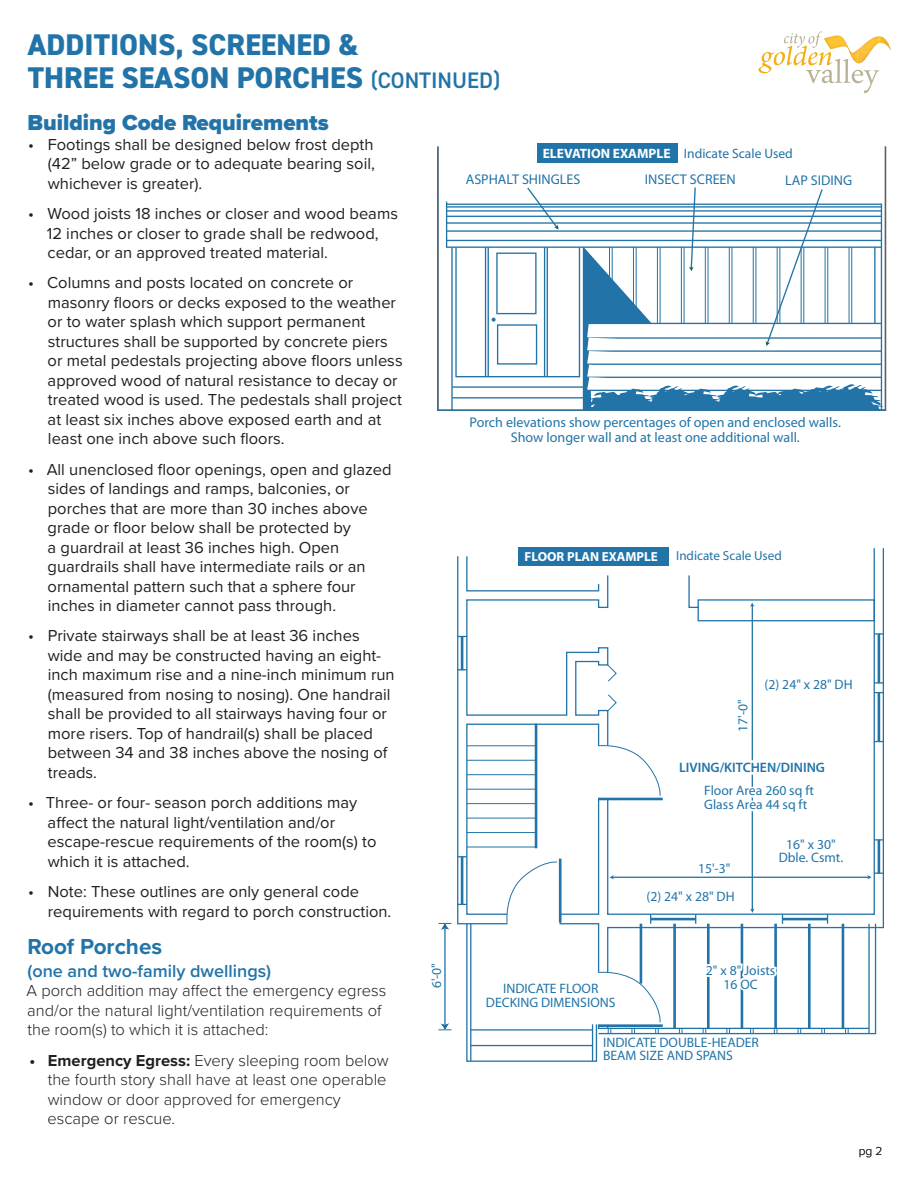
<style>
.page{position:relative;width:918px;height:1188px;background:#fff}
.page>*{position:absolute;margin:0;border:0;box-sizing:border-box;transform-origin:0 0}
.t1{font:800 30px "DIN2014";color:#2274a8}
.t2{font:900 22.5px "Proxima Nova";color:#2274a8}
.t3{font:700 22.5px "Proxima Nova";color:#2274a8}
.t4{font:600 18px "Proxima Nova";color:#2274a8}
.t5{font:16.5px/19.5px "Proxima Nova";color:#231f20}
.Body{font:300 16.5px/19.5px "Proxima Nova";color:#231f20}
.t6{font:14.1px/14.1px "Myriad Pro";color:#2274a8;text-align:center}
.t7{font:13.65px/13.6px "Myriad Pro";color:#2274a8;text-align:center}
.t8{font:600 13.65px "Myriad Pro";color:#2274a8}
.t9{font:13.5px "Myriad Pro";color:#2274a8}
.t10{font:13.2px "Myriad Pro";color:#2274a8}
.t11{font:700 13.2px "Myriad Pro";color:#fff}
.t12{font:300 12px "Proxima Nova";color:#231f20}
.s1{font-weight:600;font-size:22.5px}
.s2{font-weight:700}
.s3{font-weight:700;color:#fff}
</style>
<div class="page">
<svg style="left:758px;top:31px;width:133px;height:62px"></svg>
<hr style="left:446px;top:202px;width:1px;height:46px;background:#2274a8">
<svg style="left:446px;top:203px;width:136px;height:206px"></svg>
<hr style="left:447px;top:206px;width:434px;height:2px;background:#2274a8">
<hr style="left:447px;top:210px;width:434px;height:2px;background:#2274a8">
<hr style="left:447px;top:216px;width:434px;height:1px;background:#2274a8">
<hr style="left:447px;top:222px;width:434px;height:2px;background:#2274a8">
<hr style="left:447px;top:230px;width:434px;height:2px;background:#2274a8">
<hr style="left:447px;top:240px;width:434px;height:1px;background:#2274a8">
<hr style="left:447px;top:246px;width:434px;height:2px;background:#2274a8">
<svg style="left:526px;top:187px;width:33px;height:43px"></svg>
<svg style="left:582px;top:186px;width:304px;height:224px"></svg>
<div style="left:538px;top:144px;width:140px;height:19px;background:#2274a8"></div>
<svg style="left:438px;top:548px;width:446px;height:514px"></svg>
<div style="left:518px;top:547px;width:151px;height:19px;background:#2274a8"></div>
<p class="t1" style="left:28px;top:24px;width:332px">ADDITIONS, SCREENED &amp;</p>
<p class="t1" style="left:28px;top:57px;width:474px">THREE SEASON PORCHES <span class="s1">(CONTINUED)</span></p>
<p class="t2" style="left:28px;top:106px;width:303px">Building Code Requirements</p>
<p class="t5" style="left:48px;top:134px;width:329px;text-align:justify;text-indent:-20px">• Footings shall be designed below frost depth (42” below grade or to adequate bearing soil, whichever is greater).</p>
<p class="t5" style="left:47px;top:203px;width:353px;text-indent:-19px">• Wood joists 18 inches or closer and wood beams<br>12 inches or closer to grade shall be redwood, cedar, or an approved treated material.</p>
<p class="t5" style="left:48px;top:272px;width:357px;text-indent:-19px">• Columns and posts located on concrete or masonry floors or decks exposed to the weather or to water splash which support permanent structures shall be supported by concrete piers or metal pedestals projecting above floors unless approved wood of natural resistance to decay or treated wood is used. The pedestals shall project at least six inches above exposed earth and at least one inch above such floors.</p>
<p class="t5" style="left:48px;top:459px;width:346px;text-indent:-19px">• All unenclosed floor openings, open and glazed sides of landings and ramps, balconies, or porches that are more than 30 inches above grade or floor below shall be protected by<br>a guardrail at least 36 inches high. Open guardrails shall have intermediate rails or an ornamental pattern such that a sphere four inches in diameter cannot pass through.</p>
<p class="t5" style="left:48px;top:626px;width:349px;text-indent:-20px">• Private stairways shall be at least 36 inches wide and may be constructed having an eight&shy;inch maximum rise and a nine-inch minimum run (measured from nosing to nosing). One handrail shall be provided to all stairways having four or more risers. Top of handrail(s) shall be placed between 34 and 38 inches above the nosing of treads.</p>
<p class="t5" style="left:48px;top:792px;width:330px;text-indent:-19px">• Three- or four- season porch additions may affect the natural light/ventilation and/or escape-rescue requirements of the room(s) to which it is attached.</p>
<p class="t5" style="left:48px;top:881px;width:345px;text-indent:-20px">• Note: These outlines are only general code requirements with regard to porch construction.</p>
<p class="t3" style="left:27px;top:930px;width:136px">Roof Porches</p>
<p class="t4" style="left:27px;top:957px;width:245px">(one and two-family dwellings)</p>
<p class="Body" style="left:26px;top:980px;width:362px">A porch addition may affect the emergency egress and/or the natural light/ventilation requirements of the room(s) to which it is attached:</p>
<p class="Body" style="left:48px;top:1050px;width:343px;text-indent:-18px"><span class="s2">• Emergency Egress:</span> Every sleeping room below the fourth story shall have at least one operable window or door approved for emergency escape or rescue.</p>
<p class="t9" style="left:543px;top:145px;width:252px"><span class="s3">ELEVATION EXAMPLE</span> Indicate Scale Used</p>
<p class="t6" style="left:466px;top:172px;width:116px">ASPHALT SHINGLES</p>
<p class="t6" style="left:645px;top:172px;width:92px">INSECT SCREEN</p>
<p class="t6" style="left:785px;top:173px;width:69px">LAP SIDING</p>
<p class="t6" style="left:470px;top:415px;width:373px">Porch elevations show percentages of open and enclosed walls.<br>Show longer wall and at least one additional wall.</p>
<p class="t11" style="left:525px;top:548px;width:135px">FLOOR PLAN EXAMPLE</p>
<p class="t10" style="left:676px;top:548px;width:107px">Indicate Scale Used</p>
<p class="t7" style="left:430px;top:988px;width:27px;rotate:-90deg">6'-0"</p>
<p class="t7" style="left:736px;top:732px;width:34px;rotate:-90deg">17'-0"</p>
<p class="t7" style="left:765px;top:677px;width:90px">(2) 24" x 28" DH</p>
<p class="t8" style="left:679px;top:759px;width:147px">LIVING/KITCHEN/DINING</p>
<p class="t7" style="left:704px;top:784px;width:111px;text-align:left">Floor Area 260 sq ft<br>Glass Area 44 sq ft</p>
<p class="t7" style="left:698px;top:862px;width:34px">15'-3"</p>
<p class="t7" style="left:647px;top:889px;width:90px">(2) 24" x 28" DH</p>
<p class="t7" style="left:779px;top:837px;width:66px">16" x 30"<br>Dble. Csmt.</p>
<p class="t7" style="left:486px;top:981px;width:131px">INDICATE FLOOR<br>DECKING DIMENSIONS</p>
<p class="t7" style="left:706px;top:963px;width:71px">2" x 8" Joists</p>
<p class="t7" style="left:723px;top:977px;width:36px">16 OC</p>
<p class="t7" style="left:603px;top:1035px;width:157px;text-align:left">INDICATE DOUBLE-HEADER<br>BEAM SIZE AND SPANS</p>
<p class="t12" style="left:859px;top:1142px;width:25px">pg 2</p>
</div>
